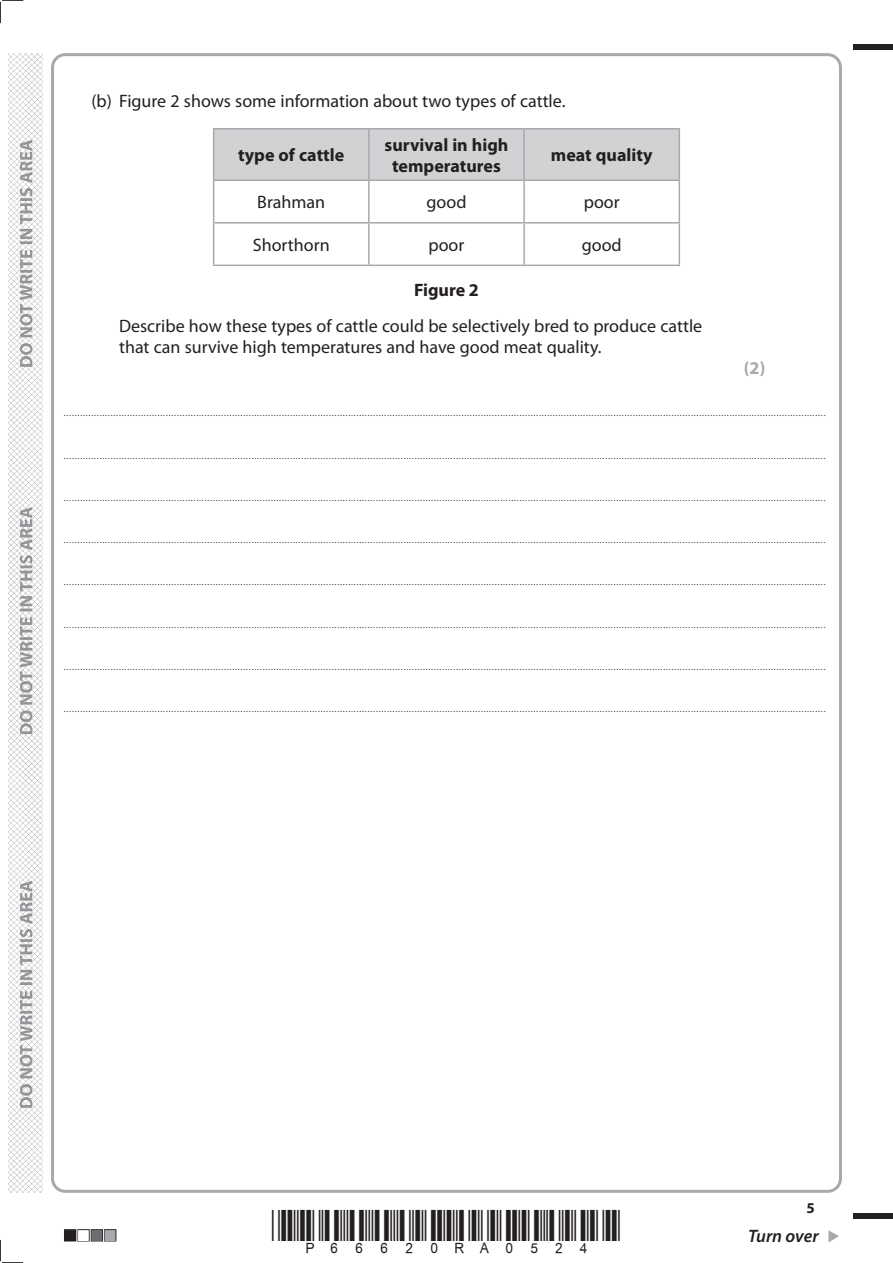
<style>
.page{position:relative;width:893px;height:1263px;background:#fff}
.page>*{position:absolute;margin:0;border:0;box-sizing:border-box;transform-origin:0 0}
.t1{font:18px/21px "Myriad Pro";color:#231f20}
.t2{font:700 18px/21px "Myriad Pro";color:#231f20;text-align:center}
.t3{font:italic 600 18px "Myriad Pro";letter-spacing:-.005em;color:#231f20}
.t4{font:700 18px "Myriad Pro";color:#a8a9ad}
.t5{font:700 15px "Myriad Pro";color:#231f20}
.t6{font:9px "Myriad Pro";color:#231f20}
</style>
<div class="page">
<img style="left:9px;top:53px;width:34px;height:1140px">
<svg style="left:828px;top:1230px;width:11px;height:12px"></svg>
<div style="left:853px;top:44px;width:40px;height:5px;background:#231f20"></div>
<div style="left:853px;top:1214px;width:40px;height:5px;background:#231f20"></div>
<svg style="left:0;top:0;width:23px;height:23px"></svg>
<svg style="left:0;top:1240px;width:23px;height:23px"></svg>
<svg style="left:20px;top:140px;width:12px;height:968px"></svg>
<div style="left:214px;top:130px;width:465px;height:50px;background:#d1d2d4"></div>
<hr style="left:213px;top:130px;width:1px;height:50px;background:#a8a9ad">
<hr style="left:213px;top:128px;width:156px;height:2px;background:#a8a9ad">
<hr style="left:368px;top:130px;width:2px;height:50px;background:#a8a9ad">
<hr style="left:369px;top:128px;width:155px;height:2px;background:#a8a9ad">
<hr style="left:523px;top:130px;width:2px;height:50px;background:#a8a9ad">
<hr style="left:524px;top:128px;width:156px;height:2px;background:#a8a9ad">
<hr style="left:679px;top:130px;width:1px;height:50px;background:#a8a9ad">
<hr style="left:213px;top:181px;width:1px;height:41px;background:#a8a9ad">
<hr style="left:213px;top:180px;width:156px;height:1px;background:#a8a9ad">
<hr style="left:368px;top:181px;width:2px;height:41px;background:#a8a9ad">
<hr style="left:369px;top:180px;width:155px;height:1px;background:#a8a9ad">
<hr style="left:523px;top:181px;width:2px;height:41px;background:#a8a9ad">
<hr style="left:524px;top:180px;width:156px;height:1px;background:#a8a9ad">
<hr style="left:679px;top:181px;width:1px;height:41px;background:#a8a9ad">
<hr style="left:213px;top:224px;width:1px;height:41px;background:#a8a9ad">
<hr style="left:213px;top:222px;width:156px;height:2px;background:#a8a9ad">
<hr style="left:213px;top:265px;width:156px;height:1px;background:#a8a9ad">
<hr style="left:368px;top:224px;width:2px;height:41px;background:#a8a9ad">
<hr style="left:369px;top:222px;width:155px;height:2px;background:#a8a9ad">
<hr style="left:369px;top:265px;width:155px;height:1px;background:#a8a9ad">
<hr style="left:523px;top:224px;width:2px;height:41px;background:#a8a9ad">
<hr style="left:524px;top:222px;width:156px;height:2px;background:#a8a9ad">
<hr style="left:679px;top:224px;width:1px;height:41px;background:#a8a9ad">
<hr style="left:524px;top:265px;width:156px;height:1px;background:#a8a9ad">
<h1 class="t1" style="left:91px;top:90px;width:475px">(b) Figure 2 shows some information about two types of cattle.</h1>
<h1 class="t2" style="left:238px;top:144px;width:108px">type of cattle</h1>
<h1 class="t2" style="left:385px;top:134px;width:125px">survival in high temperatures</h1>
<h1 class="t2" style="left:551px;top:144px;width:103px">meat quality</h1>
<h1 class="t1" style="left:257px;top:191px;width:69px">Brahman</h1>
<h1 class="t1" style="left:426px;top:191px;width:41px">good</h1>
<h1 class="t1" style="left:584px;top:191px;width:37px">poor</h1>
<h1 class="t1" style="left:253px;top:234px;width:78px">Shorthorn</h1>
<h1 class="t1" style="left:428px;top:234px;width:37px">poor</h1>
<h1 class="t1" style="left:582px;top:234px;width:41px">good</h1>
<h1 class="t2" style="left:414px;top:279px;width:66px">Figure 2</h1>
<h1 class="t1" style="left:119px;top:315px;width:585px">Describe how these types of cattle could be selectively bred to produce cattle that can survive high temperatures and have good meat quality.</h1>
<h1 class="t4" style="left:744px;top:356px;width:23px">(2)</h1>
<p class="t6" style="left:64px;top:408px;width:763px">....................................................................................................................................................................................................................................................................................</p>
<p class="t6" style="left:64px;top:450px;width:763px">....................................................................................................................................................................................................................................................................................</p>
<p class="t6" style="left:64px;top:492px;width:763px">....................................................................................................................................................................................................................................................................................</p>
<p class="t6" style="left:64px;top:534px;width:763px">....................................................................................................................................................................................................................................................................................</p>
<p class="t6" style="left:64px;top:577px;width:763px">....................................................................................................................................................................................................................................................................................</p>
<p class="t6" style="left:64px;top:619px;width:763px">....................................................................................................................................................................................................................................................................................</p>
<p class="t6" style="left:64px;top:661px;width:763px">....................................................................................................................................................................................................................................................................................</p>
<p class="t6" style="left:64px;top:704px;width:763px">....................................................................................................................................................................................................................................................................................</p>
<h2 class="t5" style="left:806px;top:1198px;width:10px">5</h2>
<h1 class="t3" style="left:748px;top:1225px;width:72px">Turn over</h1>
</div>
